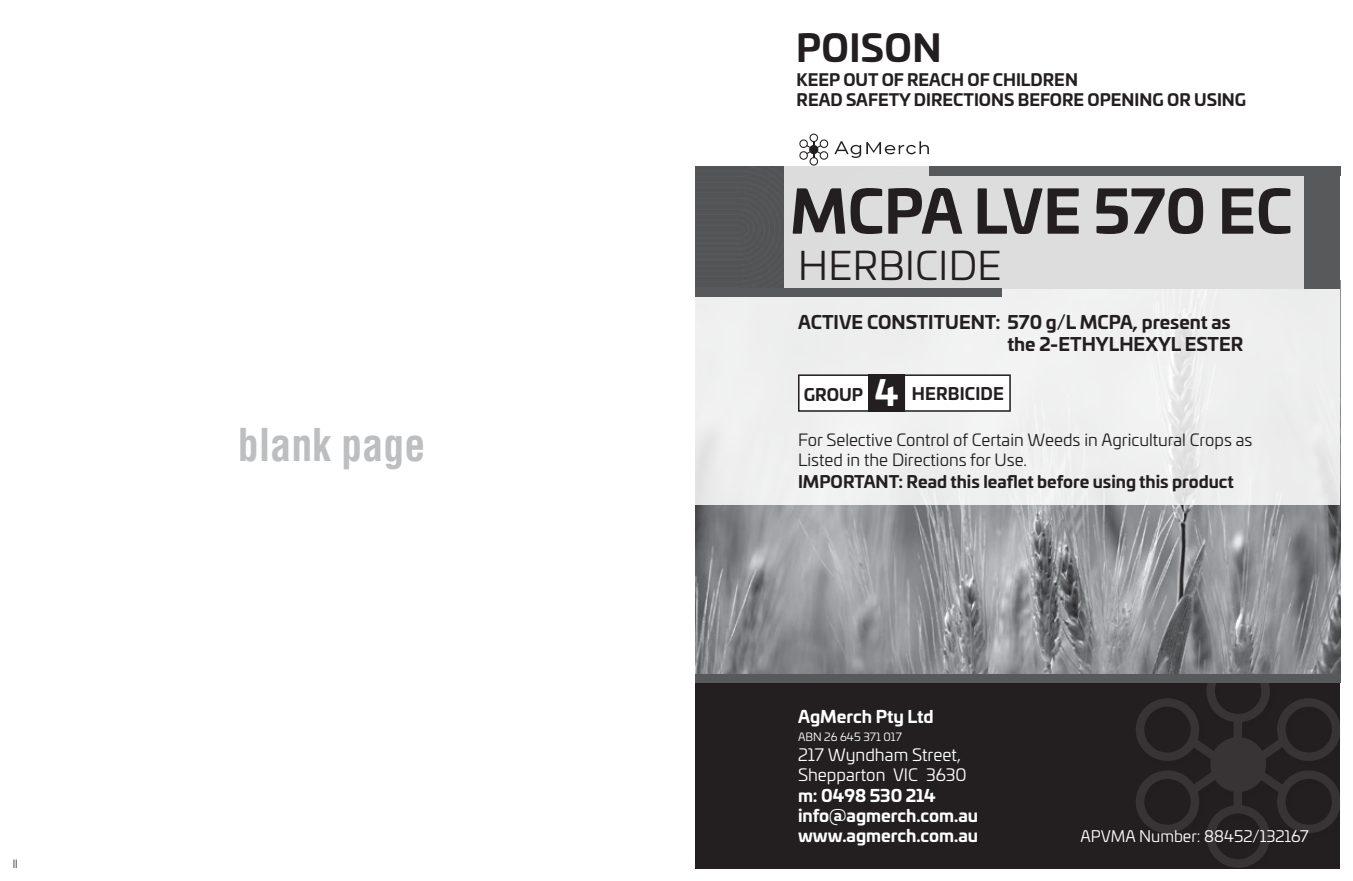
<style>
.page{position:relative;width:1353px;height:881px;background:#fff}
.page>*{position:absolute;margin:0;border:0;box-sizing:border-box;transform-origin:0 0}
.t1{font:700 58.5px "Univia Pro";color:#231f20}
.t2{font:700 condensed 44.1px "Helvetica LT Pro";color:#bcbec0;scale:.95 1}
.t3{font:38.93px "Univia Pro";letter-spacing:.01em;color:#231f20}
.t4{font:700 37.12px "Univia Pro";letter-spacing:.01em;color:#231f20}
.t5{font:700 34.65px "Univia Pro";color:#fff}
.t6{font:700 18px/21.6px "Univia Pro";color:#231f20}
.t7{font:700 16.88px/20.2px "Univia Pro";color:#fff}
.t8{font:16.88px/20.2px "Univia Pro";color:#fff}
.t9{font:16.65px/20px "Univia Pro";color:#231f20}
.t10{font:700 16.65px "Univia Pro";color:#231f20}
.t11{font:700 16.43px/19.8px "Univia Pro";color:#231f20}
.t12{font:15.75px "Univia Pro";color:#fff}
.t13{font:11.25px "Univia Pro";color:#fff}
.t14{font:300 condensed 11.25px "Helvetica LT Pro";color:#231f20}
</style>
<div class="page">
<img style="left:695px;top:504px;width:644px;height:169px">
<div style="left:695px;top:288px;width:644px;height:216px;background:#efefef"></div>
<div style="left:695px;top:682px;width:644px;height:186px;background:#231f20"></div>
<svg style="left:1135px;top:682px;width:204px;height:185px"></svg>
<div style="left:695px;top:166px;width:644px;height:122px;background:#58595b"></div>
<div style="left:784px;top:166px;width:518px;height:122px;background:#ddddde"></div>
<div style="left:695px;top:288px;width:306px;height:9px;background:#58595b"></div>
<div style="left:695px;top:673px;width:644px;height:9px;background:#58595b"></div>
<div style="left:928px;top:166px;width:411px;height:9px;background:#58595b"></div>
<div style="left:798px;top:375px;width:211px;height:36px;background:#fff"></div>
<div style="left:797px;top:374px;width:213px;height:37px;border:2px solid #231f20"></div>
<svg style="left:834px;top:141px;width:94px;height:17px"></svg>
<svg style="left:799px;top:133px;width:29px;height:32px"></svg>
<div style="left:868px;top:374px;width:36px;height:37px;background:#231f20"></div>
<p class="t14" style="left:13px;top:856px;width:6px">II</p>
<h2 class="t2" style="left:238px;top:416px;width:199px">blank page</h2>
<h3 class="t4" style="left:796px;top:18px;width:147px">POISON</h3>
<p class="t11" style="left:796px;top:69px;width:451px">KEEP OUT OF REACH OF CHILDREN<br>READ SAFETY DIRECTIONS BEFORE OPENING OR USING</p>
<h1 class="t1" style="left:790px;top:165px;width:503px">MCPA LVE 570 EC</h1>
<h3 class="t3" style="left:798px;top:237px;width:205px">HERBICIDE</h3>
<p class="t6" style="left:1007px;top:310px;width:237px;text-indent:-209px">ACTIVE CONSTITUENT: 570 g/L MCPA, present as the 2-ETHYLHEXYL ESTER</p>
<h3 class="t5" style="left:874px;top:365px;width:25px">4</h3>
<p class="t10" style="left:803px;top:381px;width:61px">GROUP</p>
<p class="t10" style="left:911px;top:380px;width:94px">HERBICIDE</p>
<p class="t9" style="left:797px;top:428px;width:456px">For Selective Control of Certain Weeds in Agricultural Crops as<br>Listed in the Directions for Use.</p>
<p class="t10" style="left:797px;top:468px;width:437px">IMPORTANT: Read this leaflet before using this product</p>
<p class="t7" style="left:797px;top:704px;width:137px">AgMerch Pty Ltd</p>
<p class="t13" style="left:797px;top:728px;width:105px">ABN 26 645 371 017</p>
<p class="t8" style="left:797px;top:743px;width:170px">217 Wyndham Street,<br>Shepparton VIC 3630</p>
<p class="t7" style="left:797px;top:783px;width:182px">m: 0498 530 214 info@agmerch.com.au www.agmerch.com.au</p>
<p class="t12" style="left:1080px;top:824px;width:230px">APVMA Number: 88452/132167</p>
</div>
